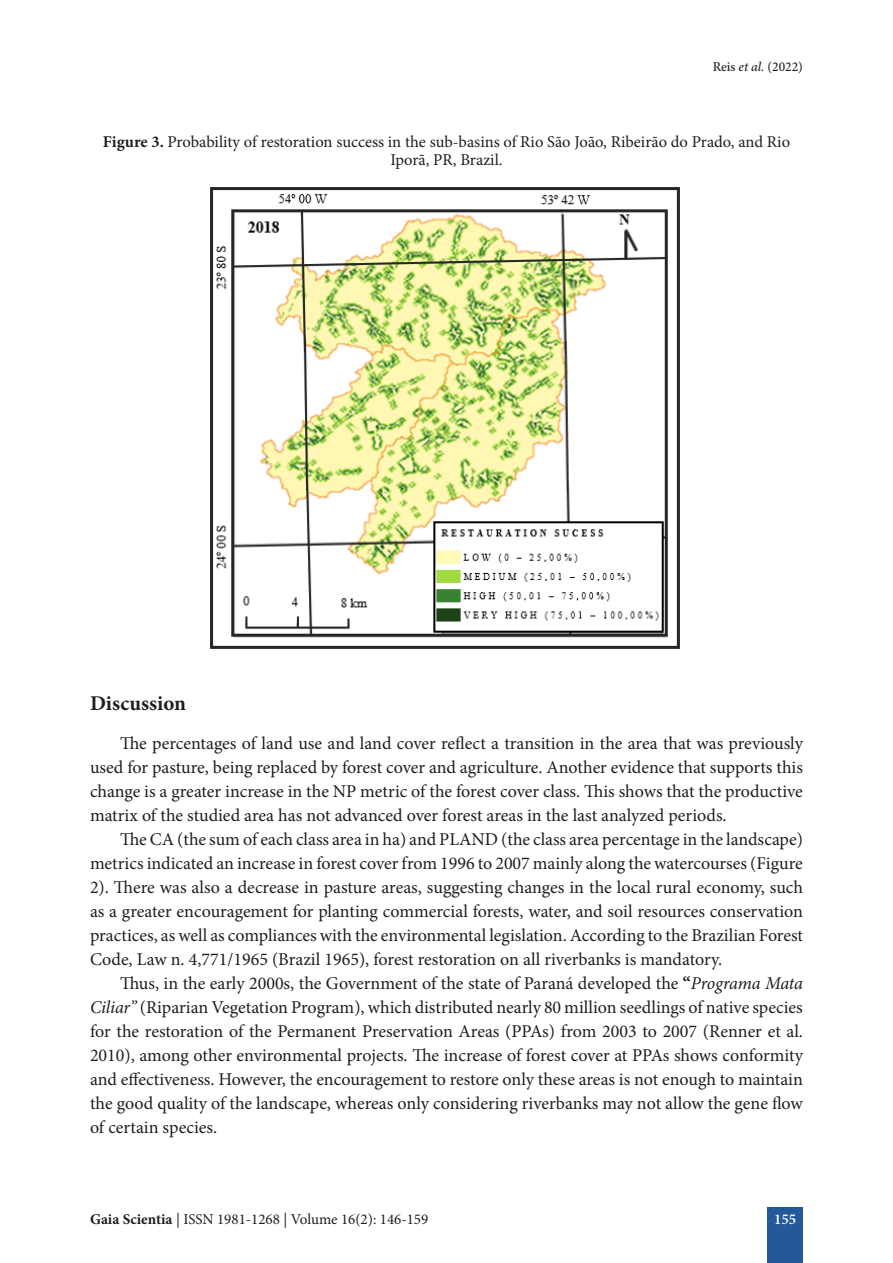
<style>
.page{position:relative;width:893px;height:1263px;background:#fff}
.page>*{position:absolute;margin:0;border:0;box-sizing:border-box;transform-origin:0 0}
.t1{font:700 21px "Minion Pro";color:#1e1e1e}
.t2{font:18px/24px "Minion Pro";color:#1e1e1e;text-align:justify}
.t3{font:16.5px/18px "Minion Pro";color:#1e1e1e;text-align:center}
.t4{font:15px "Minion Pro";color:#1e1e1e}
.t5{font:600 15px "Minion Pro";color:#fff}
.t6{font:500 13.5px "Minion Pro";color:#1e1e1e}
.s1{font-style:italic}
.s2{font-weight:700}
</style>
<div class="page">
<div style="left:767px;top:1207px;width:36px;height:56px;background:#235999"></div>
<img style="left:210px;top:187px;width:470px;height:462px">
<p class="t6" style="left:713px;top:58px;width:92px">Reis <span class="s1">et al.</span> (2022)</p>
<p class="t3" style="left:103px;top:133px;width:689px"><span class="s2">Figure 3.</span> Probability of restoration success in the sub-basins of Rio São João, Ribeirão do Prado, and Rio<br>Iporã, PR, Brazil.</p>
<p class="t1" style="left:90px;top:688px;width:98px">Discussion</p>
<p class="t2" style="left:90px;top:731px;width:714px;text-indent:30px">The percentages of land use and land cover reflect a transition in the area that was previously used for pasture, being replaced by forest cover and agriculture. Another evidence that supports this change is a greater increase in the NP metric of the forest cover class. This shows that the productive matrix of the studied area has not advanced over forest areas in the last analyzed periods.</p>
<p class="t2" style="left:90px;top:827px;width:715px;text-indent:30px">The CA (the sum of each class area in ha) and PLAND (the class area percentage in the landscape) metrics indicated an increase in forest cover from 1996 to 2007 mainly along the watercourses (Figure 2). There was also a decrease in pasture areas, suggesting changes in the local rural economy, such as a greater encouragement for planting commercial forests, water, and soil resources conservation practices, as well as compliances with the environmental legislation. According to the Brazilian Forest Code, Law n. 4,771/1965 (Brazil 1965), forest restoration on all riverbanks is mandatory.</p>
<p class="t2" style="left:90px;top:971px;width:714px;text-indent:30px">Thus, in the early 2000s, the Government of the state of Paraná developed the <span class="s2">“</span><span class="s1">Programa Mata Ciliar”</span> (Riparian Vegetation Program), which distributed nearly 80 million seedlings of native species for the restoration of the Permanent Preservation Areas (PPAs) from 2003 to 2007 (Renner et al.<br>2010), among other environmental projects. The increase of forest cover at PPAs shows conformity and effectiveness. However, the encouragement to restore only these areas is not enough to maintain the good quality of the landscape, whereas only considering riverbanks may not allow the gene flow of certain species.</p>
<p class="t4" style="left:90px;top:1209px;width:340px"><span class="s2">Gaia Scientia</span> | ISSN 1981-1268 | Volume 16(2): 146-159</p>
<p class="t5" style="left:774px;top:1209px;width:24px">155</p>
</div>
